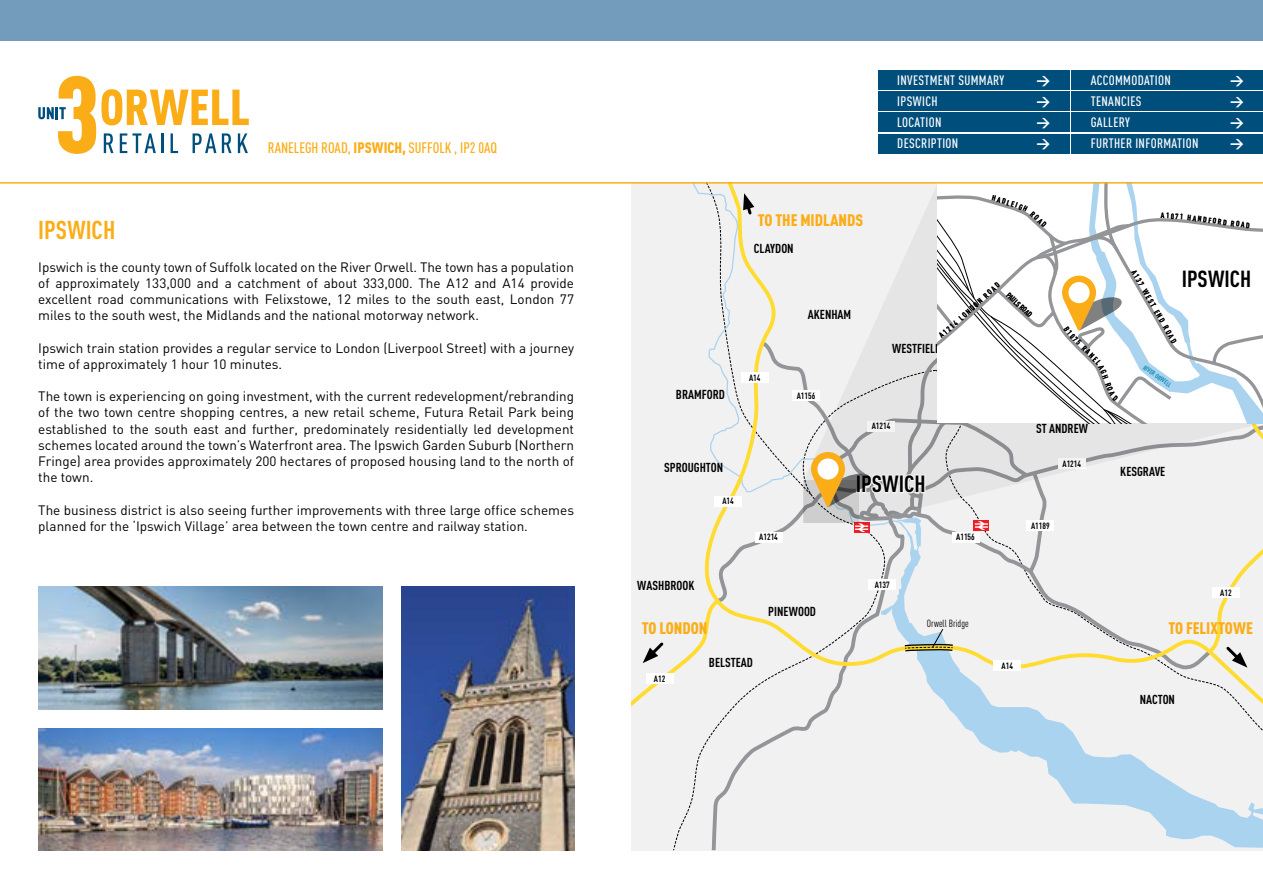
<style>
.page{position:relative;width:1263px;height:893px;background:#fff}
.page>*{position:absolute;margin:0;border:0;box-sizing:border-box;transform-origin:0 0}
.t1{font:700 25.5px "DIN Cond";color:#fbad18}
.t2{font:700 23.1px "DIN Cond";color:#000}
.t3{font:700 22.95px "DIN Cond";color:#000}
.t4{font:900 16.5px "DIN Cond";color:#fbad18}
.t5{font:500 15px "DIN Cond";color:#fbad18}
.t6{font:13.5px/16.2px "DIN";color:#000;text-align:justify}
.t7{font:500 13.5px "DIN Cond";letter-spacing:.025em;color:#fff}
.t8{font:700 13.5px "DIN";color:#fff}
.t9{font:700 12.9px "DIN Cond";color:#000}
.t10{font:10.2px "DIN Cond";color:#000}
.t11{font:700 9px "DIN Cond";color:#000}
.t12{font:700 7.65px "DIN Cond";color:#000}
.t13{font:700 6.6px "DIN Cond";color:#078db5}
.s1{font-weight:900}
</style>
<div class="page">
<img style="left:38px;top:587px;width:345px;height:122px">
<img style="left:402px;top:587px;width:172px;height:263px">
<img style="left:38px;top:728px;width:345px;height:122px">
<svg style="left:38px;top:76px;width:211px;height:78px"></svg>
<div style="left:0;top:0;width:1263px;height:40px;background:#729bbc"></div>
<hr style="left:0;top:182px;width:1263px;height:2px;background:#fbad18">
<div style="left:878px;top:70px;width:191px;height:19px;background:#004e7c"></div>
<div style="left:878px;top:91px;width:191px;height:20px;background:#004e7c"></div>
<div style="left:878px;top:113px;width:191px;height:19px;background:#004e7c"></div>
<div style="left:878px;top:134px;width:191px;height:19px;background:#004e7c"></div>
<div style="left:1071px;top:70px;width:192px;height:19px;background:#004e7c"></div>
<div style="left:1071px;top:91px;width:192px;height:20px;background:#004e7c"></div>
<div style="left:1071px;top:113px;width:192px;height:19px;background:#004e7c"></div>
<div style="left:1071px;top:134px;width:192px;height:19px;background:#004e7c"></div>
<svg style="left:631px;top:183px;width:632px;height:667px"></svg>
<p class="t7" style="left:1091px;top:72px;width:82px">ACCOMMODATION</p>
<p class="t8" style="left:1230px;top:71px;width:15px">&gt;</p>
<p class="t7" style="left:1091px;top:93px;width:52px">TENANCIES</p>
<p class="t8" style="left:1230px;top:92px;width:15px">&gt;</p>
<p class="t7" style="left:1091px;top:114px;width:41px">GALLERY</p>
<p class="t8" style="left:1230px;top:113px;width:15px">&gt;</p>
<p class="t7" style="left:897px;top:72px;width:108px">INVESTMENT SUMMARY</p>
<p class="t8" style="left:1036px;top:71px;width:15px">&gt;</p>
<p class="t7" style="left:897px;top:93px;width:42px">IPSWICH</p>
<p class="t8" style="left:1036px;top:92px;width:15px">&gt;</p>
<p class="t7" style="left:897px;top:114px;width:46px">LOCATION</p>
<p class="t8" style="left:1036px;top:113px;width:15px">&gt;</p>
<p class="t7" style="left:897px;top:135px;width:63px">DESCRIPTION</p>
<p class="t8" style="left:1036px;top:135px;width:15px">&gt;</p>
<p class="t5" style="left:268px;top:139px;width:231px">RANELEGH ROAD, <span class="s1">IPSWICH,</span> SUFFOLK , IP2 0AQ</p>
<p class="t7" style="left:1091px;top:135px;width:109px">FURTHER INFORMATION</p>
<p class="t8" style="left:1230px;top:135px;width:15px">&gt;</p>
<h1 class="t1" style="left:38px;top:215px;width:79px">IPSWICH</h1>
<p class="t6" style="left:38px;top:258px;width:537px">Ipswich is the county town of Suffolk located on the River Orwell. The town has a population of approximately 133,000 and a catchment of about 333,000. The A12 and A14 provide excellent road communications with Felixstowe, 12 miles to the south east, London 77 miles to the south west, the Midlands and the national motorway network.</p>
<p class="t6" style="left:38px;top:339px;width:537px">Ipswich train station provides a regular service to London (Liverpool Street) with a journey time of approximately 1 hour 10 minutes.</p>
<p class="t6" style="left:38px;top:388px;width:537px">The town is experiencing on going investment, with the current redevelopment/rebranding of the two town centre shopping centres, a new retail scheme, Futura Retail Park being established to the south east and further, predominately residentially led development schemes located around the town’s Waterfront area. The Ipswich Garden Suburb (Northern Fringe) area provides approximately 200 hectares of proposed housing land to the north of the town.</p>
<p class="t6" style="left:38px;top:501px;width:537px">The business district is also seeing further improvements with three large office schemes planned for the ‘Ipswich Village’ area between the town centre and railway station.</p>
<p class="t4" style="left:758px;top:210px;width:107px">TO THE MIDLANDS</p>
<p class="t9" style="left:754px;top:241px;width:41px">CLAYDON</p>
<p class="t9" style="left:676px;top:386px;width:51px">BRAMFORD</p>
<p class="t11" style="left:749px;top:372px;width:13px">A14</p>
<p class="t9" style="left:664px;top:459px;width:60px">SPROUGHTON</p>
<p class="t11" style="left:722px;top:496px;width:13px">A14</p>
<p class="t11" style="left:759px;top:532px;width:20px">A1214</p>
<p class="t9" style="left:808px;top:306px;width:45px">AKENHAM</p>
<p class="t11" style="left:797px;top:390px;width:20px">A1156</p>
<p class="t9" style="left:892px;top:340px;width:51px">WESTFIELD</p>
<p class="t12" style="left:951px;top:320px;width:46px;rotate:-42deg">4 LONDON R</p>
<p class="t11" style="left:872px;top:421px;width:20px">A1214</p>
<h2 class="t2" style="left:856px;top:470px;width:71px">IPSWICH</h2>
<p class="t11" style="left:956px;top:532px;width:20px">A1156</p>
<p class="t12" style="left:1034px;top:209px;width:20px;rotate:43deg">ROAD</p>
<p class="t12" style="left:1011px;top:290px;width:34px;rotate:43deg">PAULS ROAD</p>
<p class="t12" style="left:1081px;top:338px;width:23px;rotate:45deg">5 RAN</p>
<p class="t9" style="left:1036px;top:421px;width:53px">ST ANDREW</p>
<p class="t11" style="left:1062px;top:458px;width:20px">A1214</p>
<p class="t11" style="left:1031px;top:520px;width:20px">A1189</p>
<p class="t9" style="left:637px;top:577px;width:59px">WASHBROOK</p>
<p class="t11" style="left:875px;top:579px;width:17px">A137</p>
<p class="t9" style="left:768px;top:603px;width:49px">PINEWOOD</p>
<p class="t4" style="left:642px;top:618px;width:67px">TO LONDON</p>
<p class="t10" style="left:927px;top:618px;width:43px">Orwell Bridge</p>
<p class="t9" style="left:709px;top:655px;width:45px">BELSTEAD</p>
<p class="t11" style="left:1001px;top:660px;width:13px">A14</p>
<p class="t11" style="left:654px;top:673px;width:13px">A12</p>
<p class="t12" style="left:1204px;top:215px;width:33px;rotate:8deg">DFORD R</p>
<p class="t12" style="left:1137px;top:268px;width:61px;rotate:60deg">A137 WEST END</p>
<h3 class="t3" style="left:1182px;top:265px;width:71px">IPSWICH</h3>
<p class="t13" style="left:1146px;top:363px;width:35px;rotate:35deg">RIVER ORWELL</p>
<p class="t9" style="left:1120px;top:464px;width:47px">KESGRAVE</p>
<p class="t11" style="left:1220px;top:587px;width:13px">A12</p>
<p class="t4" style="left:1168px;top:618px;width:86px">TO FELIXTOWE</p>
<p class="t9" style="left:1140px;top:691px;width:37px">NACTON</p>
</div>
